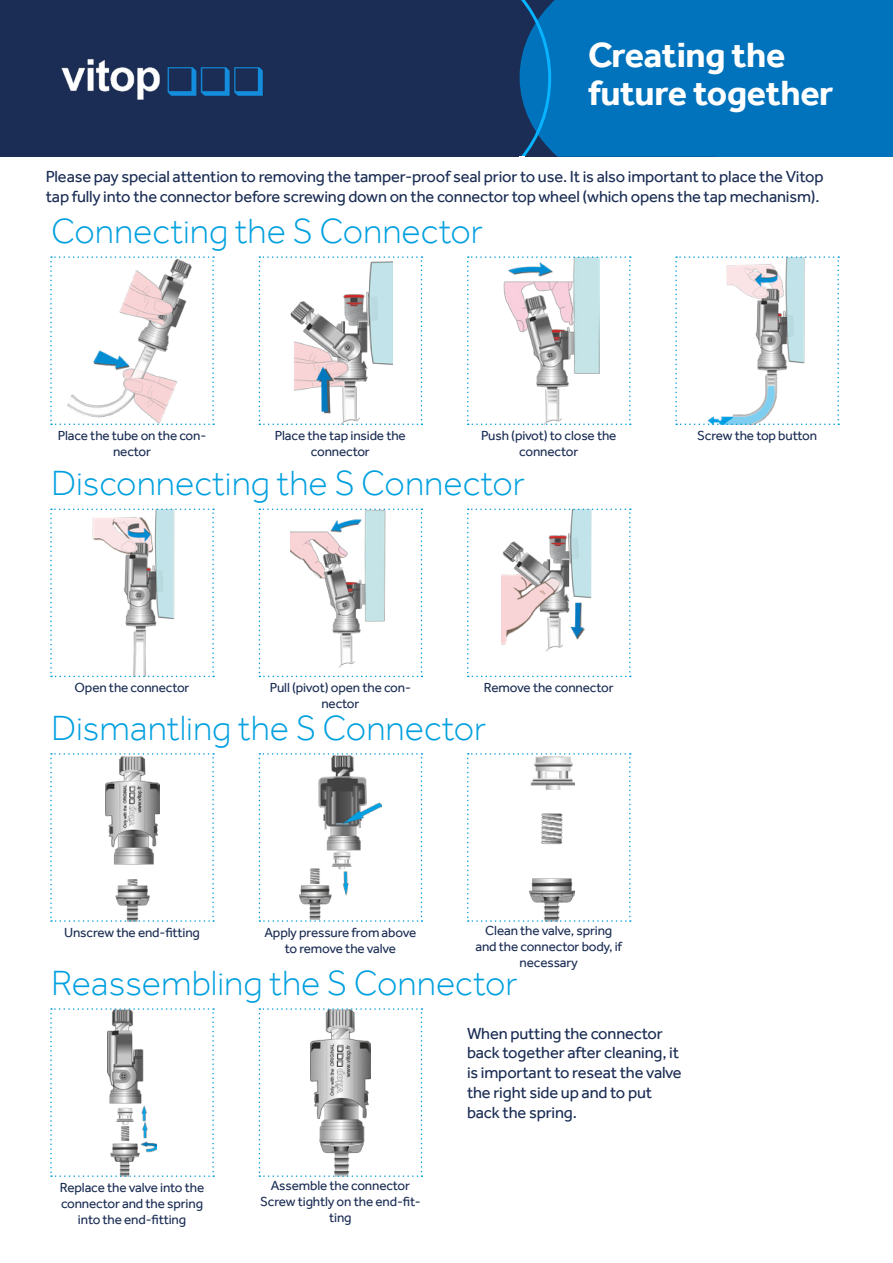
<style>
.page{position:relative;width:893px;height:1263px;background:#fff}
.page>*{position:absolute;margin:0;border:0;box-sizing:border-box;transform-origin:0 0}
.t1{font:300 36px "Effra Corp";color:#00a0df}
.t2{font:700 36px/37.5px "Effra Corp";letter-spacing:-.01em;color:#fff}
.t3{font:16.5px/19.8px "Effra Corp";letter-spacing:-.01em;color:#1b2d54}
.t4{font:13.5px/16.2px "Effra Corp";letter-spacing:-.01em;color:#1b2d54;text-align:center}
</style>
<div class="page">
<div style="left:0;top:0;width:893px;height:157px;background:#1b2d54"></div>
<div style="left:717px;top:0;width:176px;height:157px;background:#0073bc"></div>
<svg style="left:519px;top:0;width:198px;height:157px"></svg>
<img style="left:61px;top:59px;width:202px;height:40px">
<svg style="left:50px;top:256px;width:164px;height:169px"></svg>
<svg style="left:50px;top:508px;width:164px;height:169px"></svg>
<svg style="left:50px;top:753px;width:164px;height:169px"></svg>
<svg style="left:50px;top:1008px;width:164px;height:169px"></svg>
<svg style="left:259px;top:256px;width:163px;height:169px"></svg>
<svg style="left:259px;top:508px;width:163px;height:169px"></svg>
<svg style="left:259px;top:753px;width:163px;height:169px"></svg>
<svg style="left:259px;top:1008px;width:163px;height:169px"></svg>
<svg style="left:467px;top:256px;width:164px;height:169px"></svg>
<svg style="left:467px;top:508px;width:164px;height:169px"></svg>
<svg style="left:467px;top:753px;width:164px;height:169px"></svg>
<svg style="left:675px;top:256px;width:164px;height:169px"></svg>
<h1 class="t2" style="left:588px;top:36px;width:247px">Creating the future together</h1>
<p class="t3" style="left:46px;top:166px;width:779px">Please pay special attention to removing the tamper-proof seal prior to use. It is also important to place the Vitop tap fully into the connector before screwing down on the connector top wheel (which opens the tap mechanism).</p>
<h1 class="t1" style="left:51px;top:211px;width:434px">Connecting the S Connector</h1>
<p class="t4" style="left:58px;top:427px;width:150px">Place the tube on the con&shy;nector</p>
<p class="t4" style="left:275px;top:427px;width:132px">Place the tap inside the connector</p>
<p class="t4" style="left:481px;top:427px;width:137px">Push (pivot) to close the connector</p>
<p class="t4" style="left:697px;top:427px;width:122px">Screw the top button</p>
<h1 class="t1" style="left:51px;top:463px;width:475px">Disconnecting the S Connector</h1>
<p class="t4" style="left:75px;top:679px;width:116px">Open the connector</p>
<p class="t4" style="left:270px;top:679px;width:143px">Pull (pivot) open the con-</p>
<p class="t4" style="left:484px;top:679px;width:131px">Remove the connector</p>
<p class="t4" style="left:321px;top:695px;width:39px">nector</p>
<h1 class="t1" style="left:51px;top:708px;width:437px">Dismantling the S Connector</h1>
<p class="t4" style="left:64px;top:924px;width:137px">Unscrew the end-fitting</p>
<p class="t4" style="left:264px;top:924px;width:153px">Apply pressure from above to remove the valve</p>
<p class="t4" style="left:475px;top:922px;width:148px">Clean the valve, spring and the connector body, if necessary</p>
<h1 class="t1" style="left:51px;top:963px;width:468px">Reassembling the S Connector</h1>
<p class="t4" style="left:60px;top:1179px;width:146px">Replace the valve into the connector and the spring into the end-fitting</p>
<p class="t4" style="left:260px;top:1177px;width:162px">Assemble the connector<br>Screw tightly on the end-fit&shy;ting</p>
<p class="t3" style="left:467px;top:1023px;width:216px">When putting the connector back together after cleaning, it is important to reseat the valve the right side up and to put back the spring.</p>
</div>
